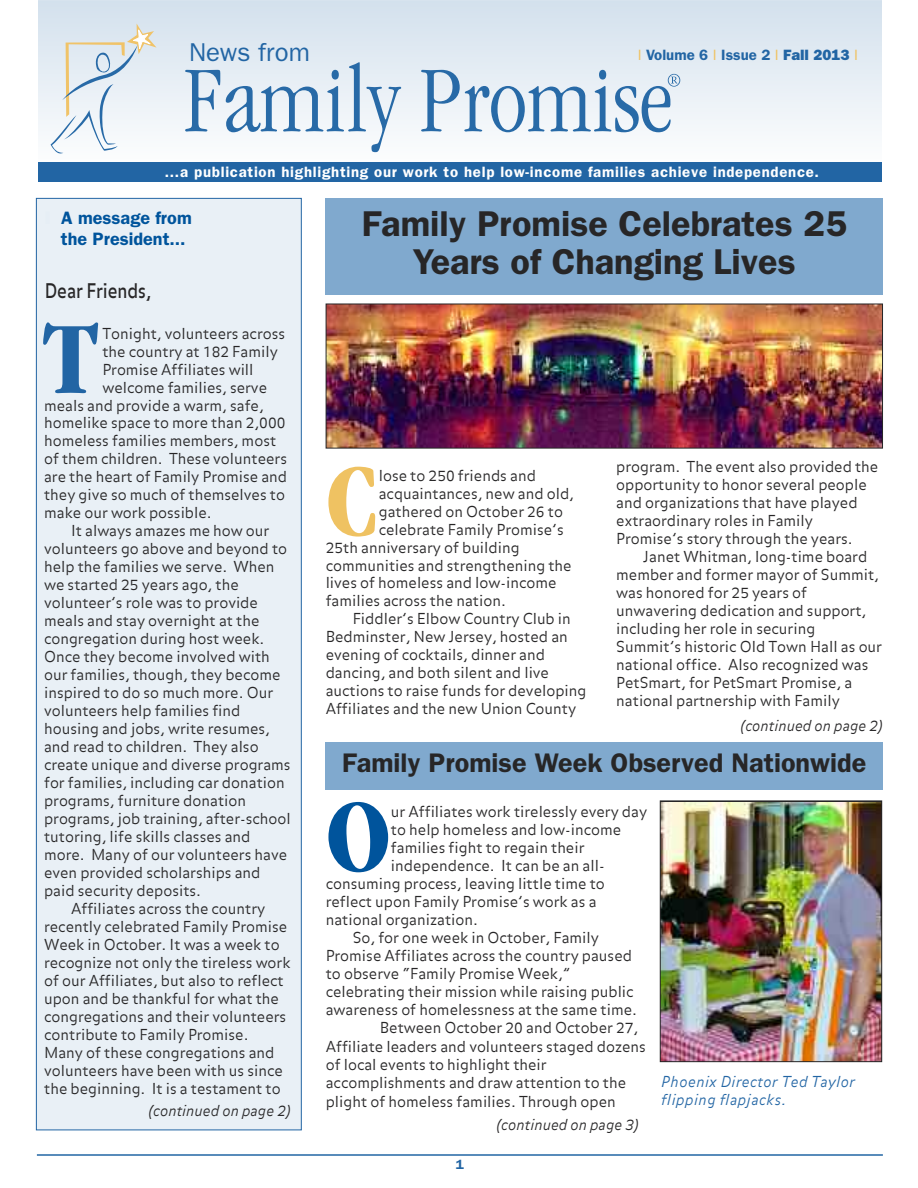
<style>
.page{position:relative;width:918px;height:1188px;background:#fff}
.page>*{position:absolute;margin:0;border:0;box-sizing:border-box;transform-origin:0 0}
.t1{font:700 condensed 106.95px "Garamond";color:#00549c}
.t2{font:700 condensed 106.2px "Garamond";color:#efc262}
.t3{font:700 condensed 106.2px "Garamond";color:#2265a4}
.t4{font:600 36px/37.5px "Franklin Gothic";color:#272627;text-align:center}
.t5{font:600 27px "Franklin Gothic";color:#272627}
.t6{font:25.95px "Franklin Gothic";color:#2265a4}
.t7{font:19.95px "Balance";color:#272627;scale:.87 1}
.t8{font:600 18px/21.6px "Franklin Gothic";color:#00549c;text-align:center}
.t9{font:300 15px/18px "Balance";color:#272627}
.t10{font:600 15px "Franklin Gothic";letter-spacing:.05em;color:#fff}
.t11{font:italic 300 15px "Balance";color:#272627}
.t12{font:italic 300 15px/18px "Balance";letter-spacing:.03em;color:#2265a4}
.t13{font:600 15px "Franklin Gothic";color:#2265a4}
.t14{font:600 13.5px "Franklin Gothic";color:#2265a4}
.s1{font-weight:400;color:#efc262}
.s2{font-weight:800}
.s3{font-weight:800;color:#e6eef5}
</style>
<div class="page">
<hr style="left:37px;top:1154px;width:846px;height:2px;background:#2265a4">
<div style="left:37px;top:199px;width:264px;height:931px;background:#e9f0f6"></div>
<div style="left:38px;top:2px;width:844px;height:168px;background:linear-gradient(to bottom,#d3e1ed,#fefefe)"></div>
<div style="left:38px;top:162px;width:844px;height:20px;background:#2265a4"></div>
<svg style="left:51px;top:24px;width:112px;height:131px"></svg>
<svg style="left:226px;top:62px;width:175px;height:90px"></svg>
<svg style="left:176px;top:54px;width:44px;height:78px"></svg>
<svg style="left:421px;top:70px;width:259px;height:62px"></svg>
<img style="left:328px;top:306px;width:553px;height:140px">
<div style="left:326px;top:304px;width:557px;height:144px;border:1px solid #272627"></div>
<div style="left:326px;top:198px;width:557px;height:97px;background:#80a9ce"></div>
<div style="left:326px;top:742px;width:557px;height:47px;background:#80a9ce"></div>
<img style="left:662px;top:803px;width:218px;height:257px">
<div style="left:660px;top:801px;width:222px;height:261px;border:1px solid #272627"></div>
<h3 class="t6" style="left:189px;top:37px;width:122px">News from</h3>
<p class="t13" style="left:638px;top:46px;width:222px"><span class="s1">I</span> Volume 6 <span class="s1">I</span> Issue 2 <span class="s1">I</span> <span class="s2">Fall 2013</span> <span class="s1">I</span></p>
<p class="t10" style="left:165px;top:163px;width:656px">…a publication highlighting our work to help low-income families achieve independence.</p>
<p class="t8" style="left:45px;top:207px;width:149px"><span class="s3">I</span> A message from the President...</p>
<h3 class="t7" style="left:45px;top:279px;width:124px">Dear Friends,</h3>
<h2 class="t3" style="left:44px;top:318px;width:55px">T</h2>
<p class="t9" style="left:102px;top:325px;width:184px">Tonight, volunteers across</p>
<p class="t9" style="left:102px;top:343px;width:177px">the country at 182 Family</p>
<p class="t9" style="left:102px;top:361px;width:153px">Promise Affiliates will</p>
<p class="t9" style="left:102px;top:379px;width:166px">welcome families, serve</p>
<p class="t9" style="left:44px;top:396px;width:221px">meals and provide a warm, safe,</p>
<p class="t9" style="left:44px;top:414px;width:243px">homelike space to more than 2,000</p>
<p class="t9" style="left:44px;top:432px;width:234px">homeless families members, most</p>
<p class="t9" style="left:44px;top:450px;width:244px">of them children. These volunteers</p>
<p class="t9" style="left:44px;top:468px;width:245px">are the heart of Family Promise and</p>
<p class="t9" style="left:44px;top:486px;width:242px">they give so much of themselves to</p>
<p class="t9" style="left:44px;top:504px;width:169px">make our work possible.</p>
<p class="t9" style="left:71px;top:522px;width:200px">It always amazes me how our</p>
<p class="t9" style="left:44px;top:540px;width:245px">volunteers go above and beyond to</p>
<p class="t9" style="left:44px;top:558px;width:232px">help the families we serve. When</p>
<p class="t9" style="left:44px;top:576px;width:196px">we started 25 years ago, the</p>
<p class="t9" style="left:44px;top:594px;width:215px">volunteer’s role was to provide</p>
<p class="t9" style="left:44px;top:612px;width:217px">meals and stay overnight at the</p>
<p class="t9" style="left:44px;top:630px;width:222px">congregation during host week.</p>
<p class="t9" style="left:44px;top:648px;width:227px">Once they become involved with</p>
<p class="t9" style="left:44px;top:666px;width:238px">our families, though, they become</p>
<p class="t9" style="left:44px;top:684px;width:231px">inspired to do so much more. Our</p>
<p class="t9" style="left:44px;top:702px;width:198px">volunteers help families find</p>
<p class="t9" style="left:44px;top:720px;width:227px">housing and jobs, write resumes,</p>
<p class="t9" style="left:44px;top:738px;width:216px">and read to children. They also</p>
<p class="t9" style="left:44px;top:756px;width:248px">create unique and diverse programs</p>
<p class="t9" style="left:44px;top:774px;width:242px">for families, including car donation</p>
<p class="t9" style="left:44px;top:792px;width:204px">programs, furniture donation</p>
<p class="t9" style="left:44px;top:810px;width:248px">programs, job training, after-school</p>
<p class="t9" style="left:44px;top:828px;width:208px">tutoring, life skills classes and</p>
<p class="t9" style="left:44px;top:846px;width:245px">more. Many of our volunteers have</p>
<p class="t9" style="left:44px;top:864px;width:218px">even provided scholarships and</p>
<p class="t9" style="left:44px;top:882px;width:158px">paid security deposits.</p>
<p class="t9" style="left:71px;top:900px;width:196px">Affiliates across the country</p>
<p class="t9" style="left:44px;top:918px;width:245px">recently celebrated Family Promise</p>
<p class="t9" style="left:44px;top:936px;width:237px">Week in October. It was a week to</p>
<p class="t9" style="left:44px;top:954px;width:248px">recognize not only the tireless work</p>
<p class="t9" style="left:44px;top:972px;width:241px">of our Affiliates, but also to reflect</p>
<p class="t9" style="left:44px;top:990px;width:236px">upon and be thankful for what the</p>
<p class="t9" style="left:44px;top:1008px;width:244px">congregations and their volunteers</p>
<p class="t9" style="left:44px;top:1026px;width:206px">contribute to Family Promise.</p>
<p class="t9" style="left:44px;top:1044px;width:232px">Many of these congregations and</p>
<p class="t9" style="left:44px;top:1062px;width:240px">volunteers have been with us since</p>
<p class="t9" style="left:44px;top:1080px;width:238px">the beginning. It is a testament to</p>
<p class="t11" style="left:149px;top:1102px;width:144px">(continued on page 2)</p>
<h3 class="t4" style="left:362px;top:205px;width:486px">Family Promise Celebrates 25<br>Years of Changing Lives</h3>
<h2 class="t2" style="left:326px;top:461px;width:55px">C</h2>
<p class="t9" style="left:379px;top:467px;width:159px">lose to 250 friends and</p>
<p class="t9" style="left:379px;top:485px;width:197px">acquaintances, new and old,</p>
<p class="t9" style="left:379px;top:503px;width:186px">gathered on October 26 to</p>
<p class="t9" style="left:379px;top:521px;width:187px">celebrate Family Promise’s</p>
<p class="t9" style="left:326px;top:539px;width:195px">25th anniversary of building</p>
<p class="t9" style="left:326px;top:556px;width:248px">communities and strengthening the</p>
<p class="t9" style="left:326px;top:574px;width:232px">lives of homeless and low-income</p>
<p class="t9" style="left:326px;top:592px;width:182px">families across the nation.</p>
<p class="t9" style="left:353px;top:610px;width:220px">Fiddler’s Elbow Country Club in</p>
<p class="t9" style="left:326px;top:628px;width:244px">Bedminster, New Jersey, hosted an</p>
<p class="t9" style="left:326px;top:646px;width:221px">evening of cocktails, dinner and</p>
<p class="t9" style="left:326px;top:664px;width:225px">dancing, and both silent and live</p>
<p class="t9" style="left:326px;top:682px;width:262px">auctions to raise funds for developing</p>
<p class="t9" style="left:326px;top:700px;width:252px">Affiliates and the new Union County</p>
<p class="t9" style="left:616px;top:457px;width:264px">program. The event also provided the opportunity to honor several people and organizations that have played extraordinary roles in Family Promise’s story through the years.</p>
<p class="t9" style="left:616px;top:547px;width:267px;text-indent:27px">Janet Whitman, long-time board member and former mayor of Summit, was honored for 25 years of unwavering dedication and support, including her role in securing Summit’s historic Old Town Hall as our national office. Also recognized was PetSmart, for PetSmart Promise, a national partnership with Family</p>
<p class="t11" style="left:741px;top:717px;width:144px">(continued on page 2)</p>
<h3 class="t5" style="left:342px;top:747px;width:526px">Family Promise Week Observed Nationwide</h3>
<h1 class="t1" style="left:326px;top:796px;width:67px">O</h1>
<p class="t9" style="left:391px;top:802px;width:258px">ur Affiliates work tirelessly every day</p>
<p class="t9" style="left:391px;top:820px;width:232px">to help homeless and low-income</p>
<p class="t9" style="left:391px;top:838px;width:195px">families fight to regain their</p>
<p class="t9" style="left:391px;top:856px;width:215px">independence. It can be an all-</p>
<p class="t9" style="left:326px;top:874px;width:281px">consuming process, leaving little time to</p>
<p class="t9" style="left:326px;top:892px;width:272px">reflect upon Family Promise’s work as a</p>
<p class="t9" style="left:326px;top:910px;width:154px">national organization.</p>
<p class="t9" style="left:353px;top:928px;width:248px">So, for one week in October, Family</p>
<p class="t9" style="left:326px;top:946px;width:308px">Promise Affiliates across the country paused</p>
<p class="t9" style="left:326px;top:964px;width:246px">to observe “Family Promise Week,”</p>
<p class="t9" style="left:326px;top:982px;width:309px">celebrating their mission while raising public</p>
<p class="t9" style="left:326px;top:1000px;width:313px">awareness of homelessness at the same time.</p>
<p class="t9" style="left:380px;top:1019px;width:260px">Between October 20 and October 27,</p>
<p class="t9" style="left:326px;top:1037px;width:322px">Affiliate leaders and volunteers staged dozens</p>
<p class="t9" style="left:326px;top:1056px;width:222px">of local events to highlight their</p>
<p class="t9" style="left:326px;top:1074px;width:302px">accomplishments and draw attention to the</p>
<p class="t9" style="left:326px;top:1093px;width:292px">plight of homeless families. Through open</p>
<p class="t14" style="left:456px;top:1157px;width:10px">1</p>
<p class="t11" style="left:497px;top:1116px;width:144px">(continued on page 3)</p>
<p class="t12" style="left:661px;top:1073px;width:195px">Phoenix Director Ted Taylor flipping flapjacks.</p>
</div>
